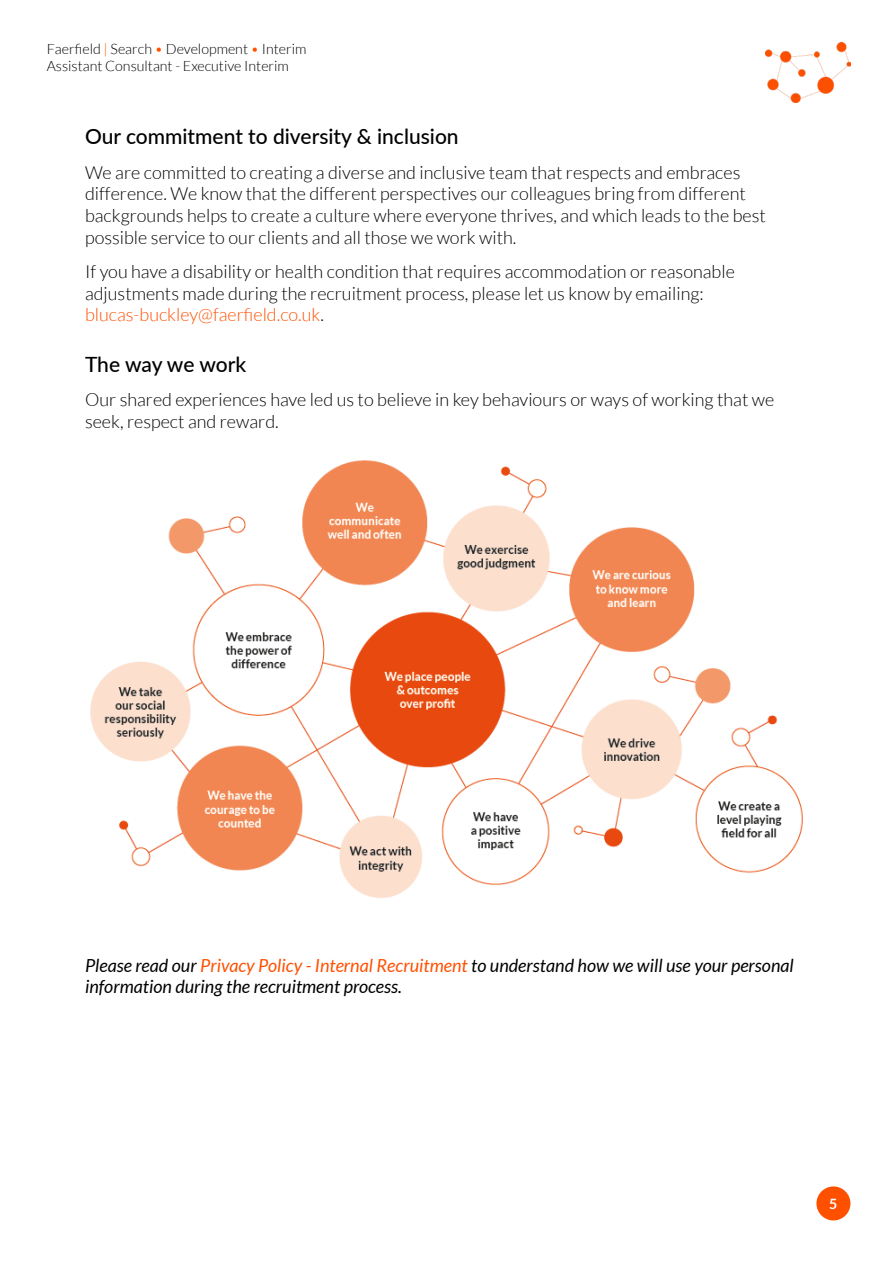
<style>
.page{position:relative;width:893px;height:1263px;background:#fff}
.page>*{position:absolute;margin:0;border:0;box-sizing:border-box;transform-origin:0 0}
.t1{font:500 21px "Lato";color:#000}
.t2{font:300 18px/21.6px "Lato";color:#000}
.t3{font:italic 18px/21.6px "Lato";color:#000}
.t4{font:300 14.25px/17.1px "Lato";color:#000}
.t5{font:700 14.25px "Lato";color:#fff}
.s1{color:#ff5000}
</style>
<div class="page">
<div style="left:816px;top:1186px;width:34px;height:34px;background:#ff5000;border-radius:50%"></div>
<img style="left:765px;top:43px;width:85px;height:59px">
<img style="left:90px;top:460px;width:713px;height:438px">
<p class="t4" style="left:47px;top:40px;width:261px">Faerfield <span class="s1">|</span> Search <span class="s1">•</span> Development <span class="s1">•</span> Interim<br>Assistant Consultant - Executive Interim</p>
<p class="t1" style="left:85px;top:122px;width:375px">Our commitment to diversity &amp; inclusion</p>
<p class="t2" style="left:85px;top:162px;width:682px">We are committed to creating a diverse and inclusive team that respects and embraces difference. We know that the different perspectives our colleagues bring from different backgrounds helps to create a culture where everyone thrives, and which leads to the best possible service to our clients and all those we work with.</p>
<p class="t2" style="left:85px;top:261px;width:651px">If you have a disability or health condition that requires accommodation or reasonable adjustments made during the recruitment process, please let us know by emailing: <span class="s1">blucas-buckley@faerfield.co.uk</span>.</p>
<p class="t1" style="left:85px;top:349px;width:163px">The way we work</p>
<p class="t2" style="left:85px;top:389px;width:691px">Our shared experiences have led us to believe in key behaviours or ways of working that we seek, respect and reward.</p>
<p class="t3" style="left:85px;top:955px;width:710px">Please read our <span class="s1">Privacy Policy - Internal Recruitment</span> to understand how we will use your personal information during the recruitment process.</p>
<p class="t5" style="left:829px;top:1196px;width:10px">5</p>
</div>
